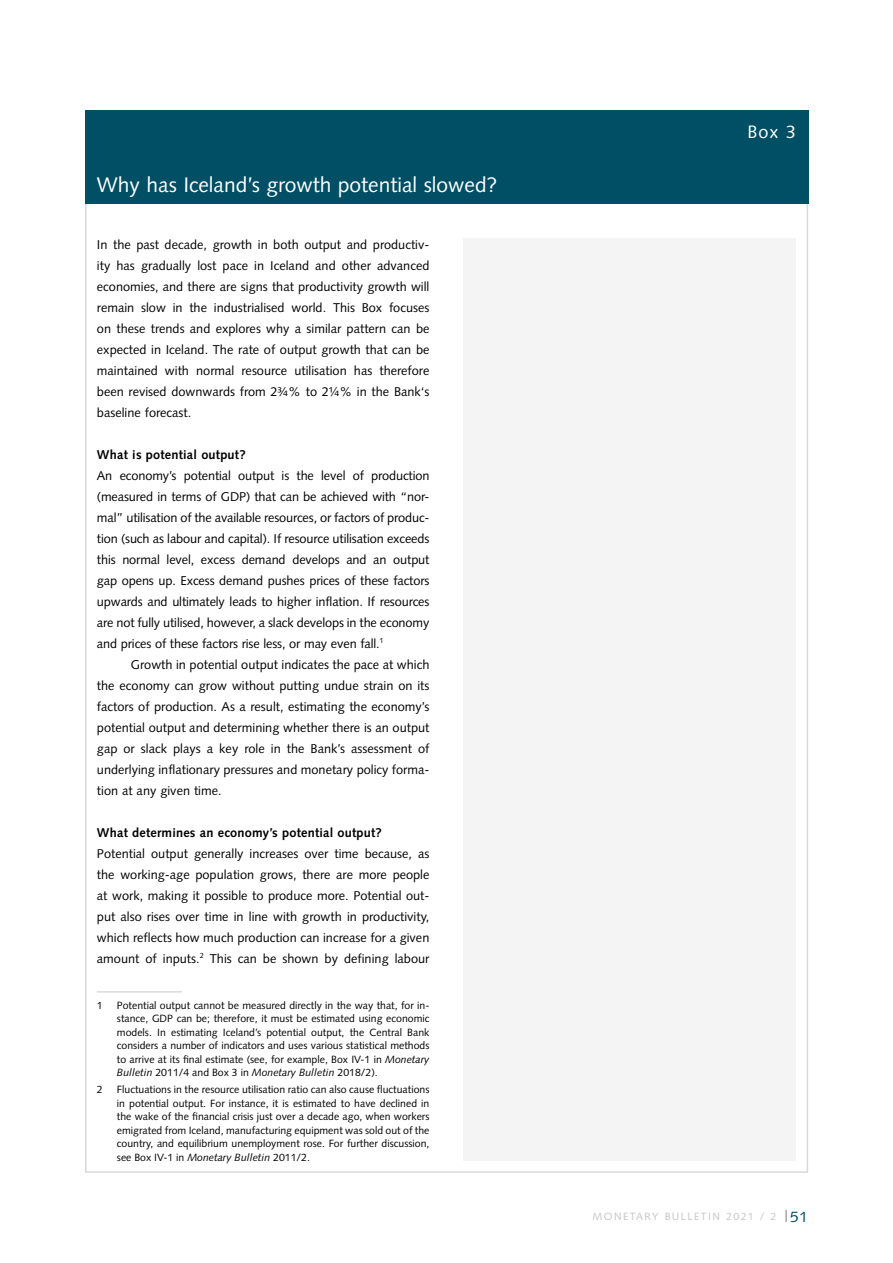
<style>
.page{position:relative;width:893px;height:1263px;background:#fff}
.page>*{position:absolute;margin:0;border:0;box-sizing:border-box;transform-origin:0 0}
.t1{font:21px "Syntax LT Std";color:#fff}
.t2{font:18px "Syntax LT Std";color:#fff}
.t3{font:12.75px/21px "Syntax LT Std";color:#000;text-align:justify}
.t4{font:700 12.75px "Syntax LT Std";letter-spacing:.015em;color:#000}
.t5{font:10.5px/13.5px "Syntax LT Std";color:#000;text-align:justify}
.t6{font:10.5px "Syntax LT Std";letter-spacing:.135em;color:#c7c5c3}
.s1{font-style:italic}
.s2{font-size:15px;color:#004f6d}
</style>
<div class="page">
<svg style="left:785px;top:1210px;width:2px;height:12px"></svg>
<div style="left:463px;top:238px;width:333px;height:923px;background:#f5f4f4"></div>
<div style="left:85px;top:111px;width:723px;height:93px;background:#004f64"></div>
<hr style="left:97px;top:992px;width:85px;height:1px;background:#cbc9c8">
<h1 class="t1" style="left:97px;top:172px;width:402px">Why has Iceland’s growth potential slowed?</h1>
<p class="t3" style="left:97px;top:234px;width:334px">In the past decade, growth in both output and productiv&shy;ity has gradually lost pace in Iceland and other advanced economies, and there are signs that productivity growth will remain slow in the industrialised world. This Box focuses on these trends and explores why a similar pattern can be expected in Iceland. The rate of output growth that can be maintained with normal resource utilisation has therefore been revised downwards from 2¾% to 2¼% in the Bank‘s baseline forecast.</p>
<p class="t4" style="left:97px;top:447px;width:150px">What is potential output?</p>
<p class="t3" style="left:97px;top:465px;width:334px">An economy’s potential output is the level of production (measured in terms of GDP) that can be achieved with “nor&shy;mal” utilisation of the available resources, or factors of produc&shy;tion (such as labour and capital). If resource utilisation exceeds this normal level, excess demand develops and an output gap opens up. Excess demand pushes prices of these factors upwards and ultimately leads to higher inflation. If resources are not fully utilised, however, a slack develops in the economy and prices of these factors rise less, or may even fall.<sup>1</sup></p>
<p class="t3" style="left:97px;top:654px;width:334px;text-indent:34px">Growth in potential output indicates the pace at which the economy can grow without putting undue strain on its factors of production. As a result, estimating the economy’s potential output and determining whether there is an output gap or slack plays a key role in the Bank’s assessment of underlying inflationary pressures and monetary policy forma&shy;tion at any given time.</p>
<p class="t4" style="left:97px;top:825px;width:287px">What determines an economy’s potential output?</p>
<p class="t3" style="left:97px;top:843px;width:334px">Potential output generally increases over time because, as the working-age population grows, there are more people at work, making it possible to produce more. Potential out&shy;put also rises over time in line with growth in productivity, which reflects how much production can increase for a given amount of inputs.<sup>2</sup> This can be shown by defining labour</p>
<p class="t5" style="left:97px;top:998px;width:7px">1</p>
<p class="t5" style="left:117px;top:998px;width:314px">Potential output cannot be measured directly in the way that, for in&shy;stance, GDP can be; therefore, it must be estimated using economic models. In estimating Iceland’s potential output, the Central Bank considers a number of indicators and uses various statistical methods to arrive at its final estimate (see, for example, Box IV-1 in <span class="s1">Monetary Bulletin</span> 2011/4 and Box 3 in <span class="s1">Monetary Bulletin</span> 2018/2).</p>
<p class="t5" style="left:97px;top:1083px;width:7px">2</p>
<p class="t5" style="left:117px;top:1083px;width:314px">Fluctuations in the resource utilisation ratio can also cause fluctuations in potential output. For instance, it is estimated to have declined in the wake of the financial crisis just over a decade ago, when workers emigrated from Iceland, manufacturing equipment was sold out of the country, and equilibrium unemployment rose. For further discussion, see Box IV-1 in <span class="s1">Monetary Bulletin</span> 2011/2.</p>
<h2 class="t2" style="left:747px;top:121px;width:50px">Box 3</h2>
<p class="t6" style="left:592px;top:1210px;width:217px">MONETARY BULLETIN 2021 / 2 <span class="s2">51</span></p>
</div>
